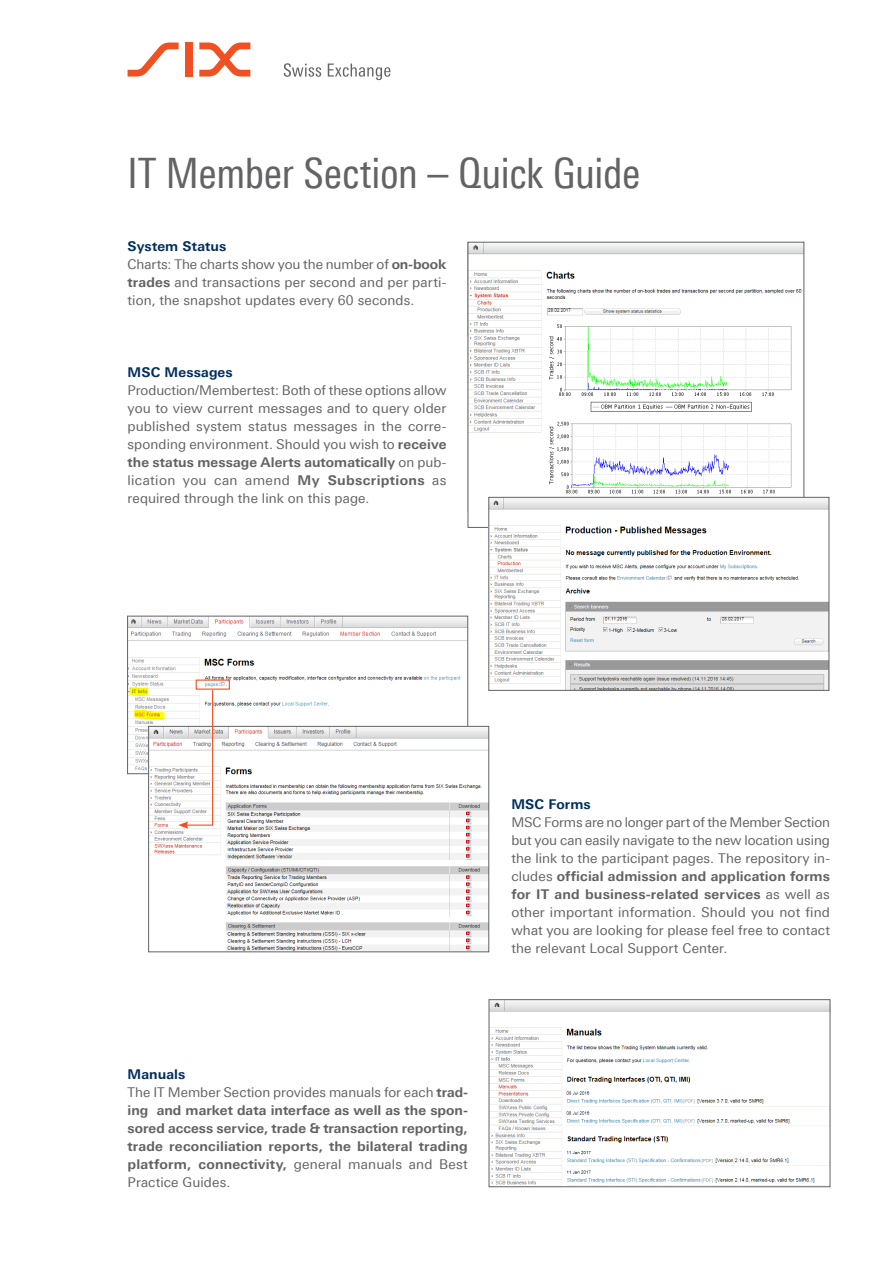
<style>
.page{position:relative;width:893px;height:1263px;background:#fff}
.page>*{position:absolute;margin:0;border:0;box-sizing:border-box;transform-origin:0 0}
.t1{font:42px "Linotype Univers 420 Cn";letter-spacing:-.01em;color:#636366}
.t2{font:13.5px/18px "Linotype Univers 430";letter-spacing:.01em;color:#636366;text-align:justify}
.t3{font:700 13.5px/18px "Linotype Univers 630";letter-spacing:.01em;color:#636366}
.t4{font:700 13.5px "Linotype Univers 630";letter-spacing:.01em;color:#002e5e}
.s1{font-family:"Linotype Univers 630";font-weight:700}
.s2{font-family:"Linotype Univers 430";font-weight:400}
</style>
<div class="page">
<svg style="left:128px;top:43px;width:51px;height:34px"></svg>
<div style="left:185px;top:43px;width:8px;height:34px;background:#f15122"></div>
<svg style="left:199px;top:43px;width:51px;height:34px"></svg>
<svg style="left:284px;top:63px;width:106px;height:17px"></svg>
<img style="left:470px;top:244px;width:332px;height:267px">
<img style="left:491px;top:499px;width:336px;height:190px">
<div style="left:489px;top:497px;width:340px;height:194px;border:1px solid #636366"></div>
<img style="left:129px;top:618px;width:337px;height:153px">
<div style="left:127px;top:616px;width:341px;height:158px;border:1px solid #636366"></div>
<img style="left:150px;top:728px;width:337px;height:222px">
<div style="left:148px;top:726px;width:341px;height:226px;border:1px solid #636366"></div>
<img style="left:491px;top:1001px;width:337px;height:184px">
<div style="left:489px;top:999px;width:341px;height:188px;border:1px solid #636366"></div>
<svg style="left:178px;top:688px;width:36px;height:141px"></svg>
<h1 class="t1" style="left:128px;top:149px;width:514px">IT Member Section – Quick Guide</h1>
<p class="t4" style="left:128px;top:238px;width:100px">System Status</p>
<p class="t2" style="left:128px;top:255px;width:320px">Charts: The charts show you the number of <span class="s1">on-book trades</span> and transactions per second and per parti&shy;tion, the snapshot updates every 60 seconds.</p>
<p class="t4" style="left:128px;top:364px;width:107px">MSC Messages</p>
<p class="t2" style="left:128px;top:381px;width:320px">Production/Membertest: Both of these options allow you to view current messages and to query older published system status messages in the corre&shy;sponding environment. Should you wish to <span class="s1">receive</span></p>
<p class="t3" style="left:128px;top:453px;width:320px">the status message Alerts automatically <span class="s2">on pub-</span></p>
<p class="t2" style="left:128px;top:471px;width:320px">lication you can amend <span class="s1">My Subscriptions</span> as required through the link on this page.</p>
<p class="t4" style="left:511px;top:796px;width:81px">MSC Forms</p>
<p class="t2" style="left:511px;top:813px;width:320px">MSC Forms are no longer part of the Member Section but you can easily navigate to the new location using the link to the participant pages. The repository in-</p>
<p class="t3" style="left:511px;top:867px;width:320px"><span class="s2">cludes</span> official admission and application forms for IT and business-related services <span class="s2">as well as</span></p>
<p class="t2" style="left:511px;top:903px;width:320px">other important information. Should you not find what you are looking for please feel free to contact the relevant Local Support Center.</p>
<p class="t4" style="left:128px;top:1066px;width:59px">Manuals</p>
<p class="t2" style="left:128px;top:1083px;width:342px">The IT Member Section provides manuals for each <span class="s1">trad-</span></p>
<p class="t3" style="left:128px;top:1101px;width:342px;text-align:justify">ing and market data interface as well as the spon&shy;sored access service, trade &amp; transaction reporting, trade reconciliation reports, the bilateral trading platform, connectivity, <span class="s2">general manuals and Best</span></p>
<p class="t2" style="left:128px;top:1173px;width:104px">Practice Guides.</p>
</div>
